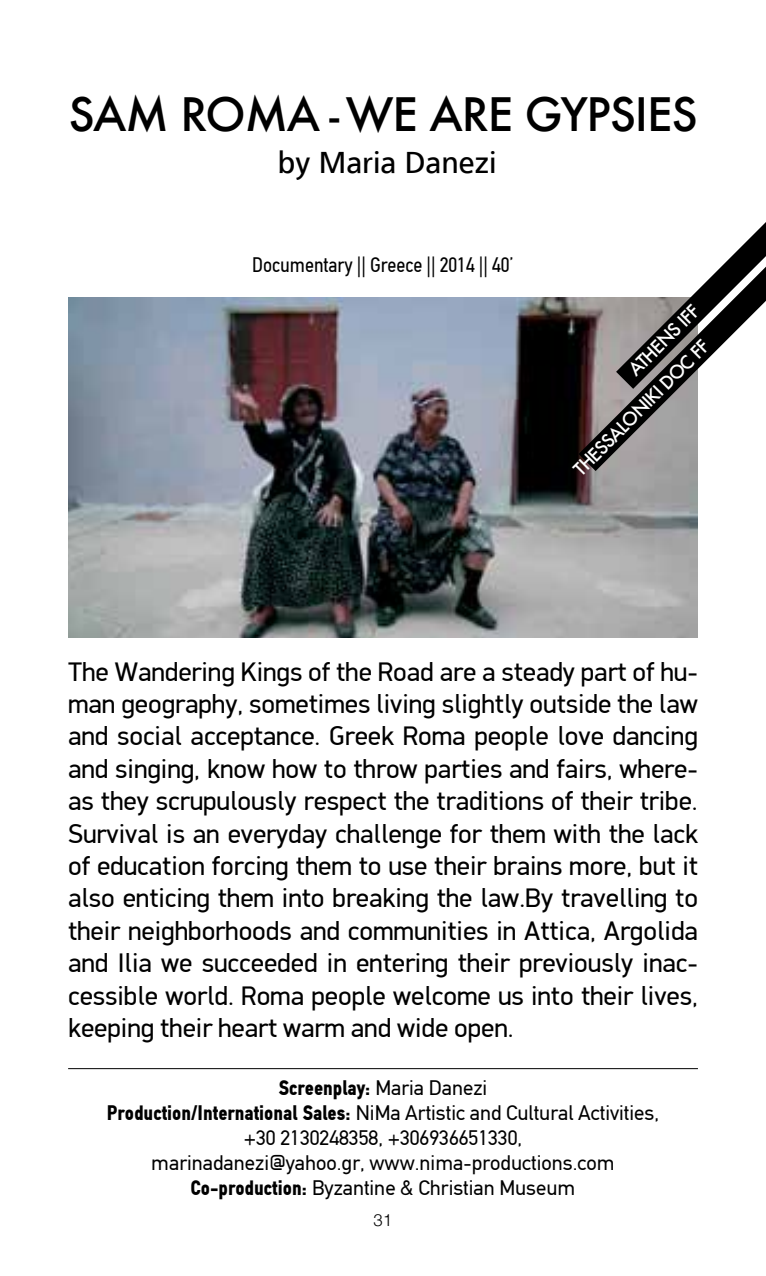
<style>
.page{position:relative;width:766px;height:1276px;background:#fff}
.page>*{position:absolute;margin:0;border:0;box-sizing:border-box;transform-origin:0 0}
.t1{font:500 45px "Futura";letter-spacing:-.025em;color:#000}
.t2{font:30px "PF Catalog";color:#000}
.t3{font:27px/32.4px "PF Din Display";color:#000;text-align:justify}
.t4{font:21px/25.2px "PF Din Text";color:#000;text-align:center}
.t5{font:21px "PF Din Text Condensed";color:#000}
.t6{font:500 18px/31.8px "Futura";color:#fff}
.t7{font:300 18px "Helvetica Neue Greek";color:#000}
.s1{font-weight:900;font-stretch:condensed}
</style>
<div class="page">
<img style="left:68px;top:298px;width:629px;height:339px">
<hr style="left:68px;top:1068px;width:629px;height:1px;background:#000">
<svg style="left:578px;top:223px;width:187px;height:248px"></svg>
<h1 class="t1" style="left:68px;top:83px;width:630px">SAM ROMA - WE ARE GYPSIES</h1>
<p class="t2" style="left:278px;top:145px;width:220px">by Maria Danezi</p>
<p class="t5" style="left:252px;top:253px;width:263px">Documentary || Greece || 2014 || 40’</p>
<p class="t6" style="left:542px;top:438px;width:202px;text-indent:109px;rotate:-45deg">ATHENS IFF<br>THESSALONIKI DOC FF</p>
<p class="t3" style="left:68px;top:655px;width:631px">The Wandering Kings of the Road are a steady part of hu&shy;man geography, sometimes living slightly outside the law and social acceptance. Greek Roma people love dancing and singing, know how to throw parties and fairs, where&shy;as they scrupulously respect the traditions of their tribe.<br>Survival is an everyday challenge for them with the lack of education forcing them to use their brains more, but it also enticing them into breaking the law.By travelling to their neighborhoods and communities in Attica, Argolida and Ilia we succeeded in entering their previously inac&shy;cessible world. Roma people welcome us into their lives, keeping their heart warm and wide open.</p>
<p class="t4" style="left:107px;top:1075px;width:553px"><span class="s1">Screenplay:</span> Maria Danezi<br><span class="s1">Production/International Sales:</span> NiMa Artistic and Cultural Activities, +30 2130248358, +306936651330,<br>marinadanezi@yahoo.gr, www.nima-productions.com <span class="s1">Co-production:</span> Byzantine &amp; Christian Museum</p>
<p class="t7" style="left:373px;top:1210px;width:20px">31</p>
</div>
